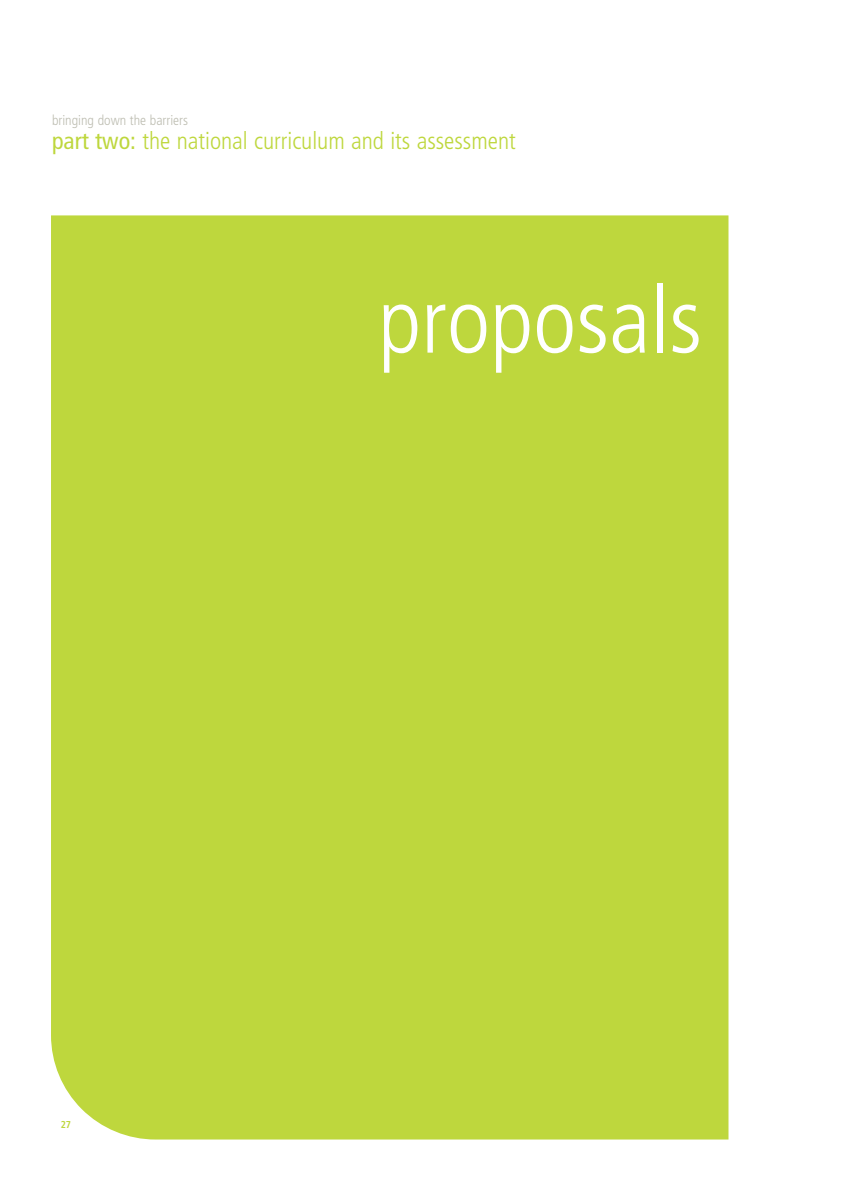
<style>
.page{position:relative;width:842px;height:1191px;background:#fff}
.page>*{position:absolute;margin:0;border:0;box-sizing:border-box;transform-origin:0 0}
.t1{font:300 condensed 93px "Frutiger";color:#fff}
.t2{font:300 condensed 24px "Frutiger";color:#bed73d}
.t3{font:300 condensed 14px "Frutiger";color:#bdbdb1}
.t4{font:700 condensed 10px "Frutiger";color:#bed73d}
.s1{font-weight:400}
</style>
<div class="page">
<div style="left:51px;top:215px;width:677px;height:925px;background:#bed73d"></div>
<p class="t3" style="left:52px;top:114px;width:138px">bringing down the barriers</p>
<p class="t2" style="left:52px;top:131px;width:465px"><span class="s1">part two:</span> the national curriculum and its assessment</p>
<p class="t4" style="left:61px;top:1121px;width:12px">27</p>
<h1 class="t1" style="left:378px;top:283px;width:325px">proposals</h1>
</div>
